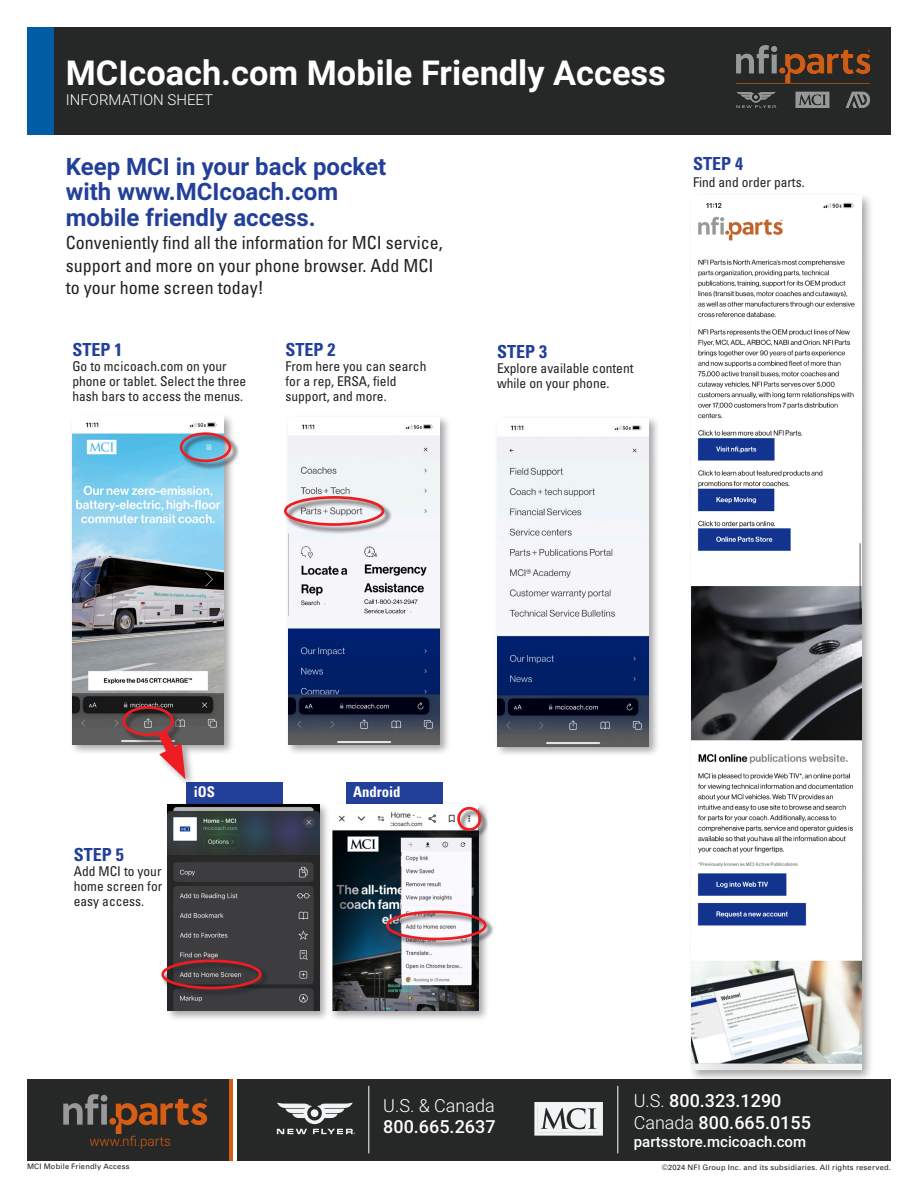
<style>
.page{position:relative;width:918px;height:1188px;background:#fff}
.page>*{position:absolute;margin:0;border:0;box-sizing:border-box;transform-origin:0 0}
.t1{font:700 34.35px "Roboto";color:#fff}
.t2{font:700 24px/25.5px "Roboto";color:#223f99}
.t3{font:condensed 18px/22.5px "Univers LT Std";color:#231f20}
.t4{font:500 18px "Roboto";color:#fff}
.t5{font:700 condensed 18px "Univers LT Std";color:#223f99}
.t6{font:300 18px "Roboto";color:#fff}
.t7{font:500 15px "Roboto";color:#fff}
.t8{font:300 15px "Roboto";color:#fff}
.t9{font:700 condensed 14.7px "Univers LT Std";color:#fff}
.t10{font:condensed 13.5px/15px "Univers LT Std";color:#231f20}
.t11{font:300 13.5px "Roboto";color:#d75d14}
.t12{font:7.5px "Univers LT Std";letter-spacing:.03em;color:#231f20}
.s1{font-weight:300}
</style>
<div class="page">
<div style="left:27px;top:28px;width:864px;height:107px;background:#262727"></div>
<div style="left:27px;top:28px;width:27px;height:107px;background:#015ca3"></div>
<div style="left:27px;top:1080px;width:864px;height:81px;background:#262727"></div>
<hr style="left:230px;top:1080px;width:3px;height:81px;background:#d75d14">
<hr style="left:233px;top:1080px;width:3px;height:81px;background:#fff">
<svg style="left:63px;top:1094px;width:44px;height:31px"></svg>
<div style="left:109px;top:1118px;width:7px;height:7px;background:#d75d14;border-radius:50%"></div>
<svg style="left:116px;top:1099px;width:91px;height:34px"></svg>
<hr style="left:368px;top:1086px;width:1px;height:67px;background:#fff">
<div style="left:534px;top:1102px;width:69px;height:34px;border:3px solid #f2f3f4"></div>
<svg style="left:537px;top:1105px;width:63px;height:28px;background:#c5c6c7"></svg>
<hr style="left:617px;top:1086px;width:1px;height:67px;background:#fff">
<svg style="left:277px;top:1102px;width:78px;height:32px"></svg>
<img style="left:736px;top:46px;width:134px;height:62px">
<div style="left:688px;top:192px;width:187px;height:890px;background:#231f20;opacity:.4"></div>
<img style="left:692px;top:195px;width:169px;height:875px">
<div style="left:186px;top:782px;width:97px;height:36px;background:#223f99"></div>
<div style="left:346px;top:782px;width:96px;height:36px;background:#223f99"></div>
<div style="left:494px;top:415px;width:166px;height:342px;background:#231f20;opacity:.4"></div>
<img style="left:497px;top:418px;width:152px;height:328px">
<div style="left:69px;top:413px;width:166px;height:342px;background:#231f20;opacity:.4"></div>
<img style="left:72px;top:416px;width:152px;height:328px">
<div style="left:180px;top:432px;width:59px;height:38px;background:#231f20;opacity:.75"></div>
<div style="left:180px;top:432px;width:51px;height:30px;border:3px solid #ee1d23;border-radius:50%"></div>
<div style="left:123px;top:706px;width:59px;height:38px;background:#231f20;opacity:.75"></div>
<div style="left:122px;top:706px;width:52px;height:30px;border:3px solid #ee1d23;border-radius:50%"></div>
<div style="left:285px;top:415px;width:166px;height:341px;background:#231f20;opacity:.4"></div>
<img style="left:288px;top:417px;width:152px;height:328px">
<div style="left:285px;top:496px;width:108px;height:38px;background:#231f20;opacity:.75"></div>
<div style="left:284px;top:496px;width:100px;height:30px;border:3px solid #ee1d23;border-radius:50%"></div>
<div style="left:165px;top:801px;width:166px;height:221px;background:#231f20;opacity:.4"></div>
<img style="left:168px;top:804px;width:151px;height:206px">
<div style="left:162px;top:960px;width:108px;height:37px;background:#231f20;opacity:.75"></div>
<div style="left:161px;top:960px;width:101px;height:29px;border:3px solid #ee1d23;border-radius:50%"></div>
<div style="left:328px;top:801px;width:162px;height:221px;background:#231f20;opacity:.4"></div>
<img style="left:331px;top:804px;width:147px;height:206px">
<div style="left:157px;top:729px;width:39px;height:60px;background:#231f20;opacity:.4"></div>
<svg style="left:150px;top:721px;width:39px;height:58px"></svg>
<div style="left:387px;top:911px;width:108px;height:37px;background:#231f20;opacity:.75"></div>
<div style="left:386px;top:911px;width:101px;height:29px;border:3px solid #ee1d23;border-radius:50%"></div>
<div style="left:457px;top:807px;width:33px;height:32px;background:#231f20;opacity:.75"></div>
<div style="left:457px;top:807px;width:24px;height:24px;border:3px solid #ee1d23;border-radius:50%"></div>
<p class="t1" style="left:66px;top:49px;width:602px">MCIcoach.com Mobile Friendly Access</p>
<p class="t8" style="left:66px;top:89px;width:149px">INFORMATION SHEET</p>
<p class="t2" style="left:66px;top:152px;width:322px">Keep MCI in your back pocket with www.MCIcoach.com mobile friendly access.</p>
<p class="t3" style="left:66px;top:231px;width:378px">Conveniently find all the information for MCI service, support and more on your phone browser. Add MCI to your home screen today!</p>
<p class="t5" style="left:72px;top:339px;width:52px">STEP 1</p>
<p class="t10" style="left:72px;top:359px;width:175px">Go to mcicoach.com on your phone or tablet. Select the three hash bars to access the menus.</p>
<p class="t5" style="left:286px;top:339px;width:52px">STEP 2</p>
<p class="t10" style="left:286px;top:359px;width:142px">From here you can search for a rep, ERSA, field support, and more.</p>
<p class="t5" style="left:497px;top:340px;width:52px">STEP 3</p>
<p class="t10" style="left:497px;top:360px;width:138px">Explore available content while on your phone.</p>
<p class="t5" style="left:693px;top:153px;width:52px">STEP 4</p>
<p class="t10" style="left:693px;top:174px;width:113px">Find and order parts.</p>
<p class="t5" style="left:74px;top:844px;width:52px">STEP 5</p>
<p class="t10" style="left:74px;top:864px;width:90px;text-align:justify">Add MCI to your home screen for easy access.</p>
<p class="t9" style="left:194px;top:783px;width:23px">iOS</p>
<p class="t9" style="left:353px;top:783px;width:49px">Android</p>
<p class="t11" style="left:89px;top:1132px;width:83px">www.nfi.parts</p>
<p class="t6" style="left:383px;top:1092px;width:113px">U.S. &amp; Canada</p>
<p class="t4" style="left:383px;top:1114px;width:114px">800.665.2637</p>
<p class="t4" style="left:634px;top:1088px;width:149px"><span class="s1">U.S.</span> 800.323.1290</p>
<p class="t4" style="left:634px;top:1110px;width:179px"><span class="s1">Canada</span> 800.665.0155</p>
<p class="t7" style="left:634px;top:1131px;width:174px">partsstore.mcicoach.com</p>
<p class="t12" style="left:27px;top:1162px;width:104px">MCI Mobile Friendly Access</p>
<p class="t12" style="left:662px;top:1163px;width:231px">©2024 NFI Group Inc. and its subsidiaries. All rights reserved.</p>
</div>
